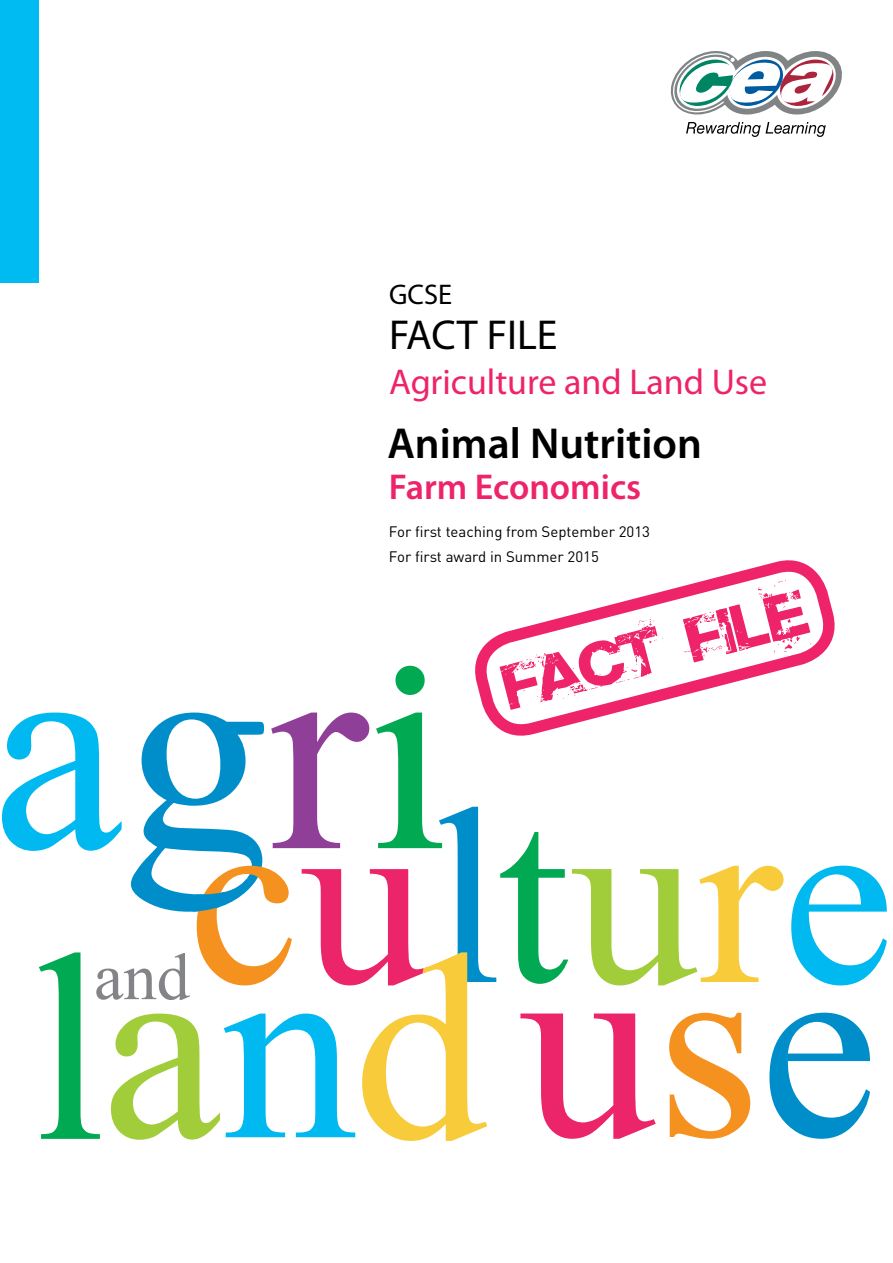
<style>
.page{position:relative;width:893px;height:1263px;background:#fff}
.page>*{position:absolute;margin:0;border:0;box-sizing:border-box;transform-origin:0 0}
.t1{font:600 43.5px "Myriad Pro";color:#000}
.t2{font:42px "Myriad Pro";color:#000}
.t3{font:36px "Myriad Pro";color:#ee2369}
.t4{font:600 36px "Myriad Pro";color:#ee2369}
.t5{font:28.5px "Myriad Pro";color:#000}
.t6{font:15px/25.2px "DIN Pro";color:#000}
</style>
<div class="page">
<div style="left:0;top:0;width:39px;height:283px;background:#00bbf2"></div>
<svg style="left:686px;top:122px;width:140px;height:15px"></svg>
<svg style="left:671px;top:51px;width:171px;height:64px"></svg>
<svg style="left:707px;top:560px;width:115px;height:20px"></svg>
<svg style="left:2px;top:580px;width:885px;height:561px"></svg>
<h3 class="t5" style="left:389px;top:278px;width:65px">GCSE</h3>
<h2 class="t2" style="left:389px;top:312px;width:170px">FACT FILE</h2>
<h3 class="t3" style="left:389px;top:363px;width:380px">Agriculture and Land Use</h3>
<h1 class="t1" style="left:387px;top:419px;width:316px">Animal Nutrition</h1>
<h3 class="t4" style="left:389px;top:467px;width:254px">Farm Economics</h3>
<p class="t6" style="left:389px;top:518px;width:263px">For first teaching from September 2013<br>For first award in Summer 2015</p>
</div>
